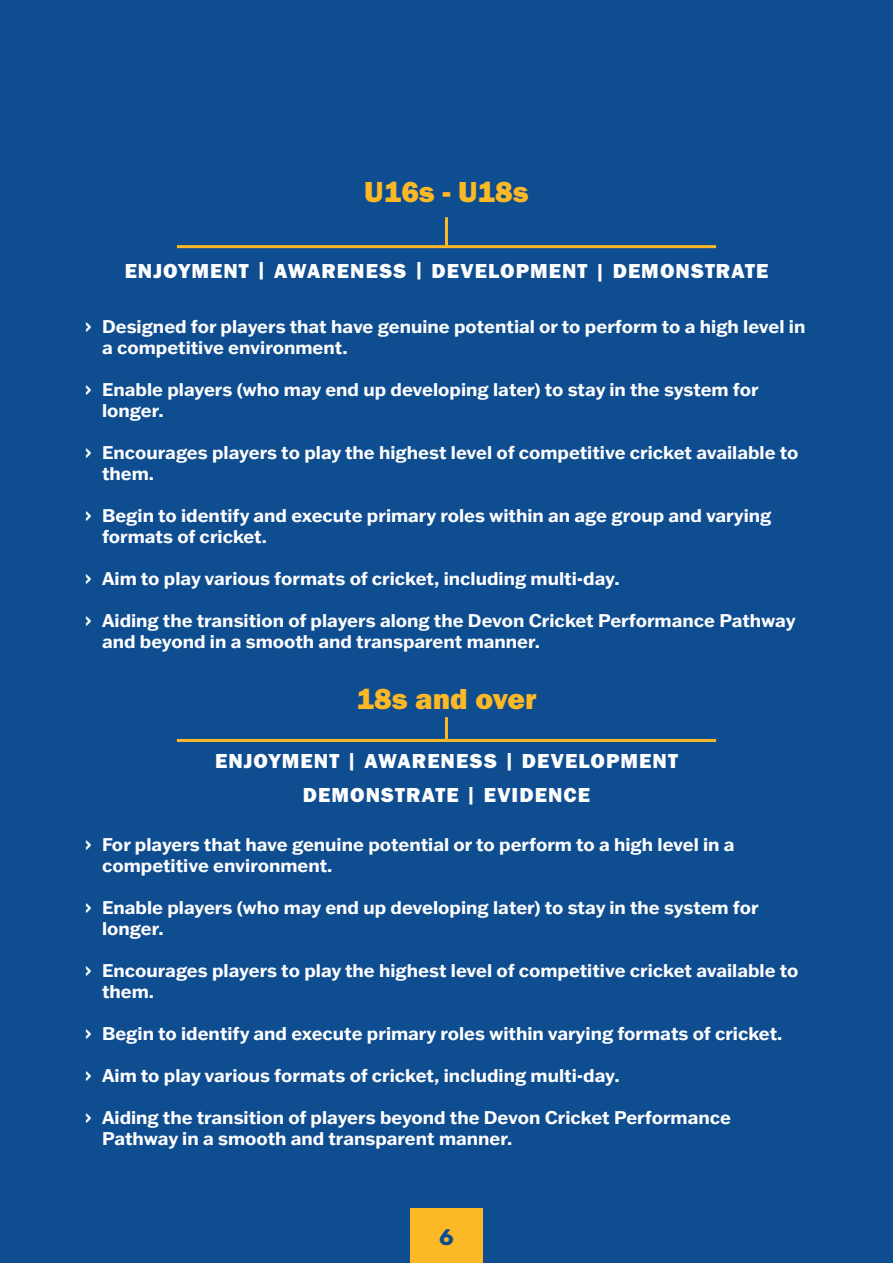
<style>
.page{position:relative;width:893px;height:1263px;background:#0f4d91}
.page>*{position:absolute;margin:0;border:0;box-sizing:border-box;transform-origin:0 0}
.Sub_Head_White{font:30px "Franklin Gothic URW Hea";color:#fcb825}
.t1{font:700 22.5px "Rubik";color:#0f4d91}
.Body_Text_Black{font:21px "Franklin Gothic URW Hea";letter-spacing:.05em;color:#fff}
.t2{font:700 18px/21px "Franklin Gothic ATF";color:#fff}
.s1{font-family:"Rubik"}
</style>
<div class="page">
<div style="left:410px;top:1209px;width:73px;height:54px;background:#fcb825"></div>
<hr style="left:177px;top:739px;width:539px;height:3px;background:#fcb828">
<hr style="left:445px;top:717px;width:3px;height:23px;background:#fcb828">
<hr style="left:177px;top:245px;width:539px;height:3px;background:#fcb828">
<hr style="left:445px;top:217px;width:3px;height:29px;background:#fcb828">
<p class="Sub_Head_White" style="left:364px;top:173px;width:166px">U16s - U18s</p>
<p class="Body_Text_Black" style="left:125px;top:257px;width:645px">ENJOYMENT | AWARENESS | DEVELOPMENT | DEMONSTRATE</p>
<p class="t2" style="left:102px;top:315px;width:705px;text-indent:-17px"><span class="s1">›</span> Designed for players that have genuine potential or to perform to a high level in a competitive environment.</p>
<p class="t2" style="left:102px;top:378px;width:658px;text-indent:-17px"><span class="s1">›</span> Enable players (who may end up developing later) to stay in the system for longer.</p>
<p class="t2" style="left:102px;top:441px;width:698px;text-indent:-17px"><span class="s1">›</span> Encourages players to play the highest level of competitive cricket available to them.</p>
<p class="t2" style="left:102px;top:504px;width:671px;text-indent:-17px"><span class="s1">›</span> Begin to identify and execute primary roles within an age group and varying formats of cricket.</p>
<p class="t2" style="left:85px;top:567px;width:536px"><span class="s1">›</span> Aim to play various formats of cricket, including multi-day.</p>
<p class="t2" style="left:102px;top:609px;width:695px;text-indent:-17px"><span class="s1">›</span> Aiding the transition of players along the Devon Cricket Performance Pathway and beyond in a smooth and transparent manner.</p>
<p class="Sub_Head_White" style="left:356px;top:679px;width:182px">18s and over</p>
<p class="Body_Text_Black" style="left:215px;top:748px;width:464px">ENJOYMENT | AWARENESS | DEVELOPMENT</p>
<p class="Body_Text_Black" style="left:303px;top:782px;width:289px">DEMONSTRATE | EVIDENCE</p>
<p class="t2" style="left:102px;top:833px;width:634px;text-indent:-17px"><span class="s1">›</span> For players that have genuine potential or to perform to a high level in a competitive environment.</p>
<p class="t2" style="left:102px;top:896px;width:658px;text-indent:-17px"><span class="s1">›</span> Enable players (who may end up developing later) to stay in the system for longer.</p>
<p class="t2" style="left:102px;top:959px;width:698px;text-indent:-17px"><span class="s1">›</span> Encourages players to play the highest level of competitive cricket available to them.</p>
<p class="t2" style="left:85px;top:1022px;width:699px"><span class="s1">›</span> Begin to identify and execute primary roles within varying formats of cricket.</p>
<p class="t2" style="left:85px;top:1064px;width:536px"><span class="s1">›</span> Aim to play various formats of cricket, including multi-day.</p>
<p class="t2" style="left:102px;top:1106px;width:630px;text-indent:-17px"><span class="s1">›</span> Aiding the transition of players beyond the Devon Cricket Performance<br>Pathway in a smooth and transparent manner.</p>
<p class="t1" style="left:439px;top:1224px;width:16px">6</p>
</div>
